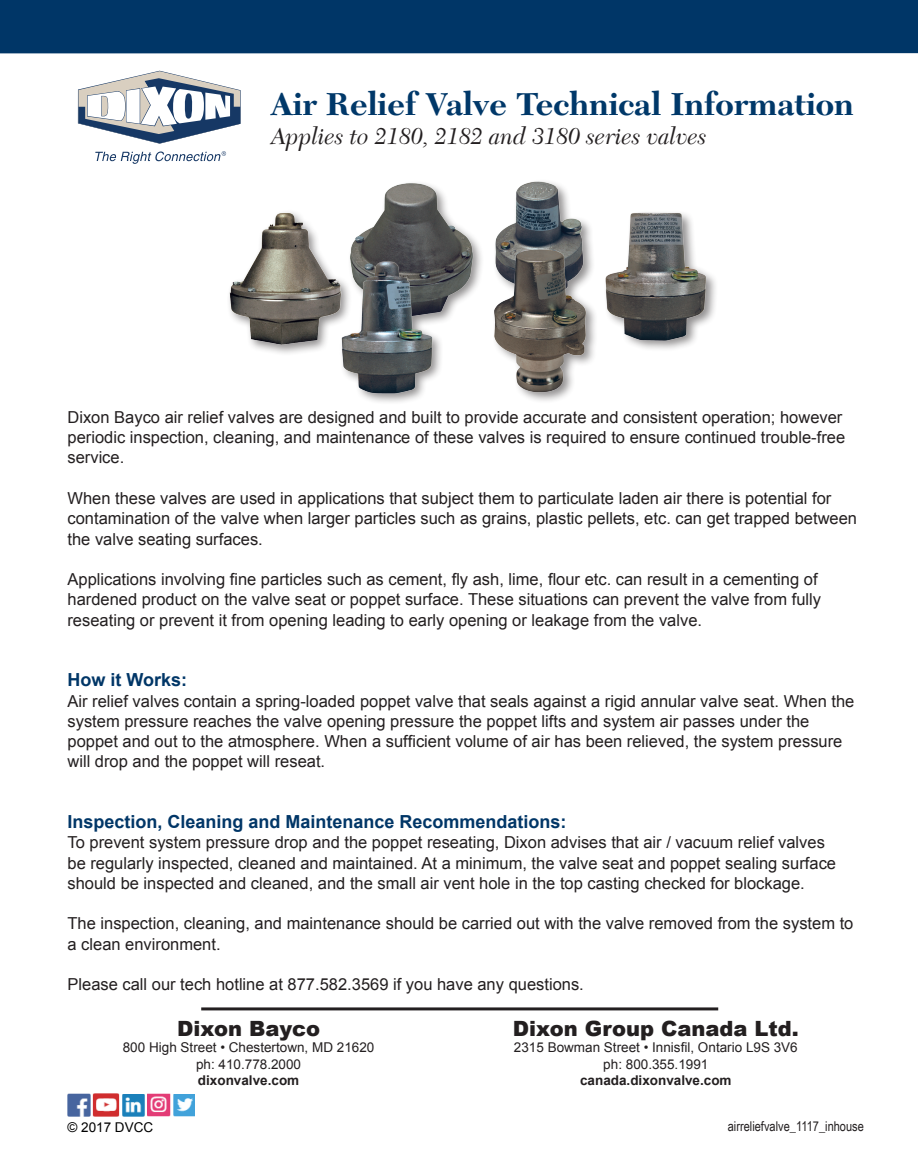
<style>
.page{position:relative;width:918px;height:1175px;background:#fff}
.page>*{position:absolute;margin:0;border:0;box-sizing:border-box;transform-origin:0 0}
.Heading{font:700 33px "New Caledonia";color:#003869}
.Heading-2{font:italic 24px "New Caledonia";color:#231f20}
.t1{font:900 21px "Arial";color:#231f20}
.t2{font:700 18px "Arial";color:#003667}
.body_text_-_left{font:16.5px/20.2px "Arial";color:#231f20}
.t3{font:13.5px "Arial";color:#231f20}
.t4{font:700 13.5px "Arial";color:#231f20}
.t5{font:13.5px "Arial Narrow";color:#231f20}
.t6{font:13.5px "Arial";color:#000}
</style>
<div class="page">
<div style="left:0;top:0;width:918px;height:53px;background:#003667"></div>
<hr style="left:201px;top:1007px;width:517px;height:3px;background:#231f20">
<img style="left:122px;top:1094px;width:22px;height:22px">
<img style="left:68px;top:1094px;width:22px;height:22px">
<img style="left:93px;top:1093px;width:26px;height:23px">
<img style="left:147px;top:1094px;width:23px;height:22px">
<img style="left:173px;top:1094px;width:22px;height:22px">
<svg style="left:78px;top:71px;width:163px;height:73px"></svg>
<svg style="left:95px;top:151px;width:131px;height:13px"></svg>
<div style="left:226px;top:179px;width:492px;height:227px;background:#231f20;opacity:.5"></div>
<img style="left:605px;top:212px;width:101px;height:129px">
<img style="left:350px;top:181px;width:123px;height:138px">
<img style="left:226px;top:209px;width:119px;height:140px">
<img style="left:493px;top:181px;width:93px;height:66px">
<img style="left:492px;top:247px;width:95px;height:147px">
<img style="left:341px;top:260px;width:92px;height:134px">
<p class="Heading" style="left:271px;top:85px;width:585px">Air Relief Valve Technical Information</p>
<p class="Heading-2" style="left:271px;top:123px;width:438px">Applies to 2180, 2182 and 3180 series valves</p>
<p class="body_text_-_left" style="left:68px;top:407px;width:779px">Dixon Bayco air relief valves are designed and built to provide accurate and consistent operation; however periodic inspection, cleaning, and maintenance of these valves is required to ensure continued trouble-free service.</p>
<p class="body_text_-_left" style="left:68px;top:488px;width:791px">When these valves are used in applications that subject them to particulate laden air there is potential for contamination of the valve when larger particles such as grains, plastic pellets, etc. can get trapped between the valve seating surfaces.</p>
<p class="body_text_-_left" style="left:68px;top:569px;width:752px">Applications involving fine particles such as cement, fly ash, lime, flour etc. can result in a cementing of</p>
<p class="body_text_-_left" style="left:68px;top:589px;width:755px">hardened product on the valve seat or poppet surface. These situations can prevent the valve from fully</p>
<p class="body_text_-_left" style="left:68px;top:610px;width:636px">reseating or prevent it from opening leading to early opening or leakage from the valve.</p>
<p class="t2" style="left:68px;top:668px;width:121px">How it Works:</p>
<p class="body_text_-_left" style="left:68px;top:691px;width:788px">Air relief valves contain a spring-loaded poppet valve that seals against a rigid annular valve seat. When the system pressure reaches the valve opening pressure the poppet lifts and system air passes under the</p>
<p class="body_text_-_left" style="left:68px;top:731px;width:776px">poppet and out to the atmosphere. When a sufficient volume of air has been relieved, the system pressure will drop and the poppet will reseat.</p>
<p class="t2" style="left:68px;top:809px;width:501px">Inspection, Cleaning and Maintenance Recommendations:</p>
<p class="body_text_-_left" style="left:68px;top:832px;width:770px">To prevent system pressure drop and the poppet reseating, Dixon advises that air / vacuum relief valves be regularly inspected, cleaned and maintained. At a minimum, the valve seat and poppet sealing surface should be inspected and cleaned, and the small air vent hole in the top casting checked for blockage.</p>
<p class="body_text_-_left" style="left:68px;top:913px;width:787px">The inspection, cleaning, and maintenance should be carried out with the valve removed from the system to a clean environment.</p>
<p class="body_text_-_left" style="left:68px;top:974px;width:518px">Please call our tech hotline at 877.582.3569 if you have any questions.</p>
<p class="t1" style="left:177px;top:1013px;width:144px">Dixon Bayco</p>
<p class="t3" style="left:123px;top:1038px;width:253px">800 High Street • Chestertown, MD 21620</p>
<p class="t3" style="left:196px;top:1055px;width:107px">ph: 410.778.2000</p>
<p class="t4" style="left:198px;top:1071px;width:103px">dixonvalve.com</p>
<p class="t1" style="left:513px;top:1013px;width:287px">Dixon Group Canada Ltd.</p>
<p class="t3" style="left:514px;top:1038px;width:285px">2315 Bowman Street • Innisfil, Ontario L9S 3V6</p>
<p class="t3" style="left:603px;top:1055px;width:107px">ph: 800.355.1991</p>
<p class="t4" style="left:580px;top:1071px;width:153px">canada.dixonvalve.com</p>
<p class="t6" style="left:68px;top:1118px;width:87px">© 2017 DVCC</p>
<p class="t5" style="left:728px;top:1116px;width:138px">airreliefvalve_1117_inhouse</p>
</div>
